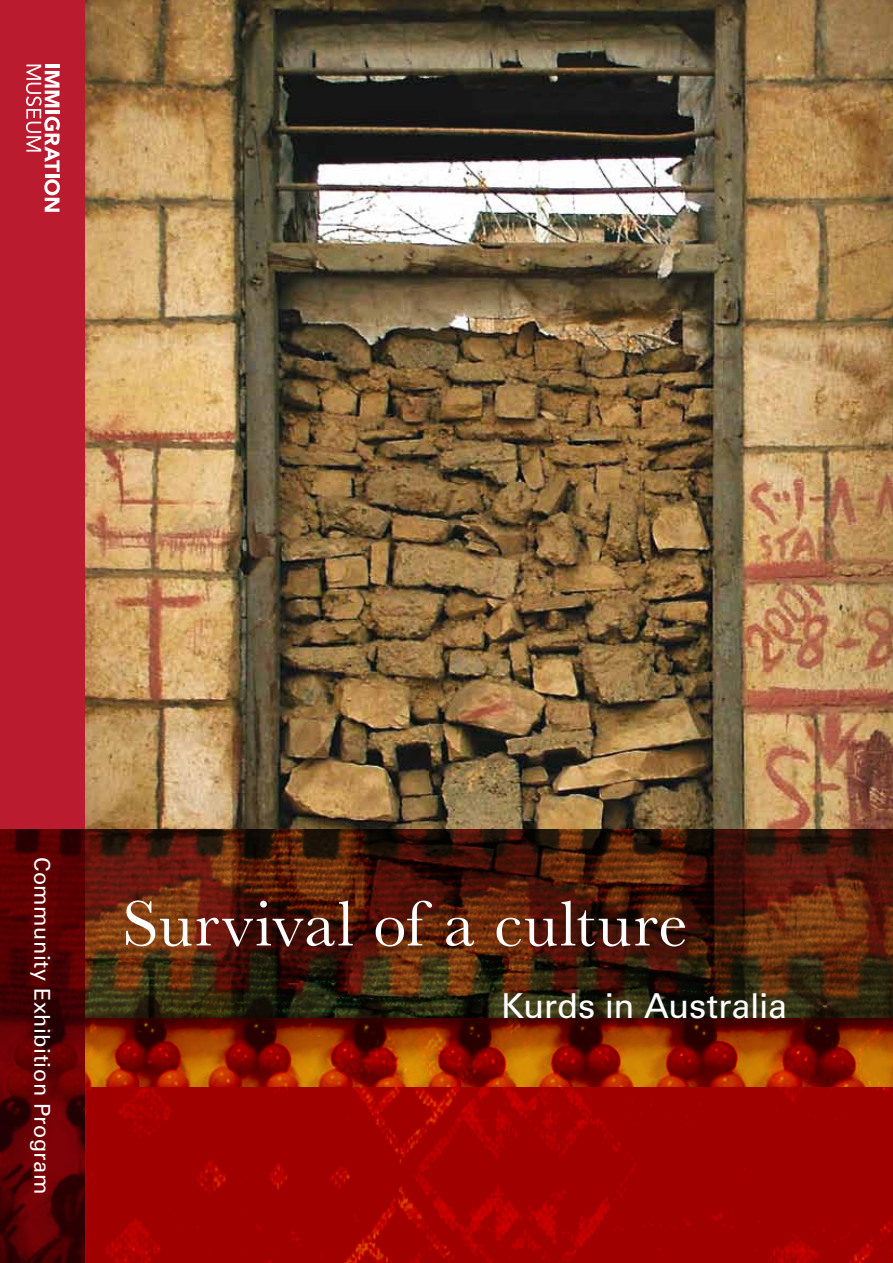
<style>
.page{position:relative;width:893px;height:1263px;background:#fff}
.page>*{position:absolute;margin:0;border:0;box-sizing:border-box;transform-origin:0 0}
.t1{font:66.6px "Baskerville";letter-spacing:.02em;color:#fff}
.t2{font:34.35px "Univers";letter-spacing:-.01em;color:#fff}
.t3{font:21.75px "Univers";letter-spacing:.02em;color:#fff}
</style>
<div class="page">
<div style="left:0;top:0;width:85px;height:1263px;background:#ba1b2f"></div>
<svg style="left:0;top:829px;width:85px;height:434px"></svg>
<img style="left:85px;top:0;width:808px;height:829px">
<hr style="left:45px;top:174px;width:15px;height:3px;background:#fff">
<svg style="left:44px;top:179px;width:16px;height:33px"></svg>
<svg style="left:26px;top:65px;width:34px;height:107px"></svg>
<img style="left:85px;top:829px;width:808px;height:189px">
<svg style="left:85px;top:1087px;width:808px;height:176px;fill:#a10000"></svg>
<img style="left:85px;top:1018px;width:808px;height:69px">
<p class="t3" style="left:55px;top:857px;width:339px;rotate:90deg">Community Exhibition Program</p>
<h1 class="t1" style="left:122px;top:885px;width:567px">Survival of a culture</h1>
<h2 class="t2" style="left:501px;top:985px;width:287px">Kurds in Australia</h2>
</div>
